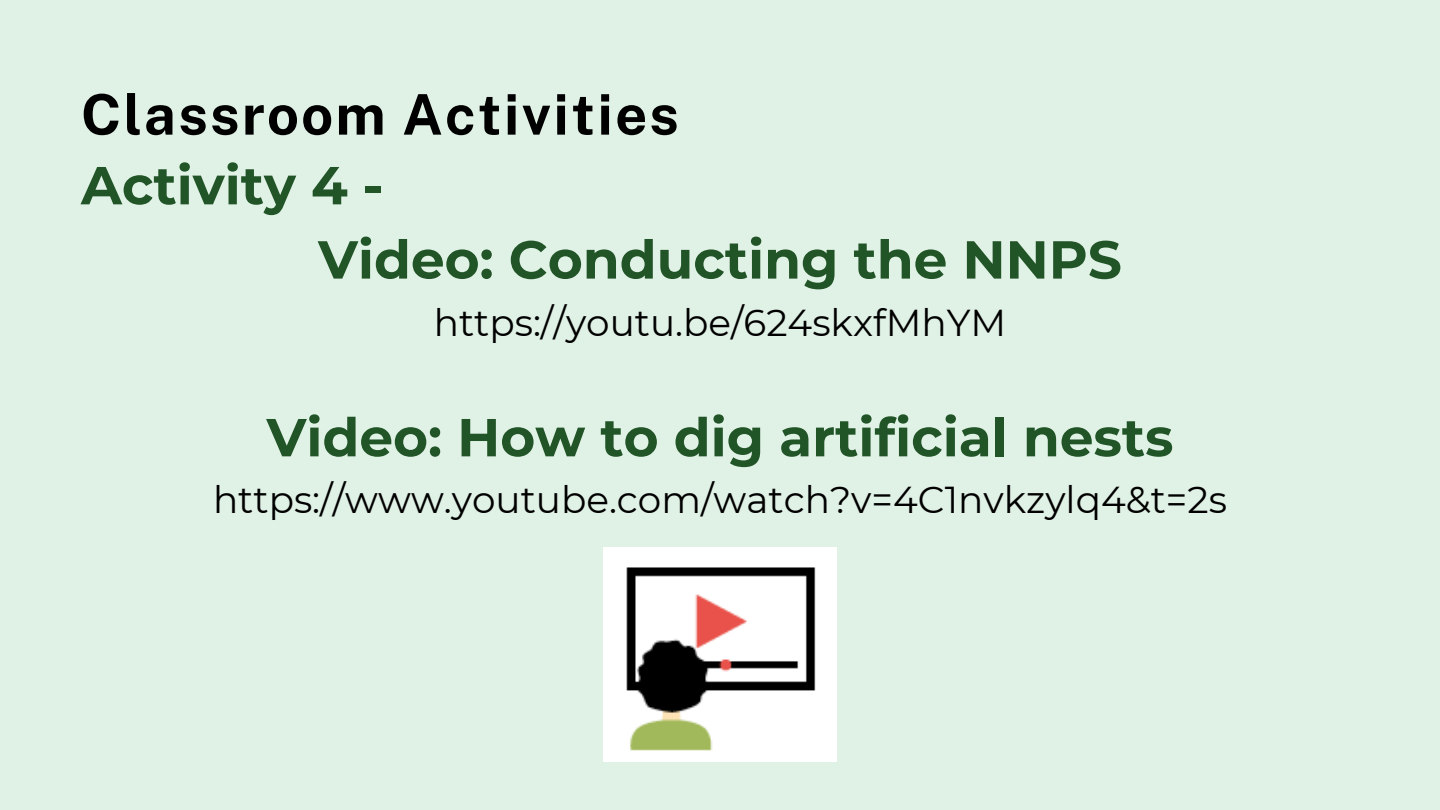
<style>
.page{position:relative;width:1440px;height:810px;background:#e0f1e5}
.page>*{position:absolute;margin:0;border:0;box-sizing:border-box;transform-origin:0 0}
.t1{font:700 56px "Public Sans";letter-spacing:.04em;color:#000}
.t2{font:700 53.4px "Montserrat";color:#215427}
.t3{font:37.4px "Montserrat";color:#000}
</style>
<div class="page">
<img style="left:604px;top:547px;width:233px;height:215px">
<p class="t1" style="left:81px;top:81px;width:599px">Classroom Activities</p>
<h1 class="t2" style="left:81px;top:153px;width:304px">Activity 4 -</h1>
<p class="t2" style="left:318px;top:227px;width:805px">Video: Conducting the NNPS</p>
<p class="t3" style="left:434px;top:299px;width:574px">https://youtu.be/624skxfMhYM</p>
<p class="t2" style="left:267px;top:405px;width:908px">Video: How to dig artificial nests</p>
<p class="t3" style="left:213px;top:477px;width:1015px">https://www.youtube.com/watch?v=4C1nvkzylq4&amp;t=2s</p>
</div>
